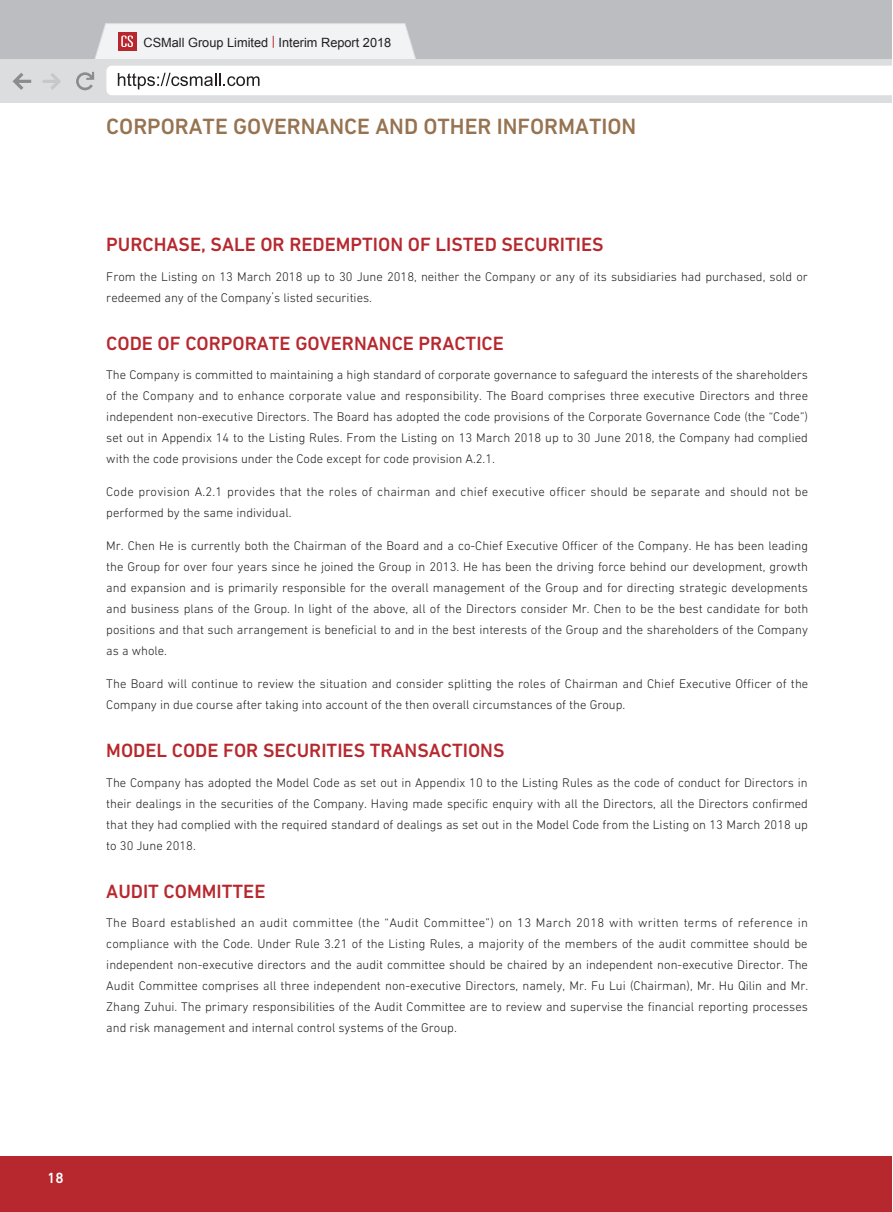
<style>
.page{position:relative;width:893px;height:1212px;background:#fff}
.page>*{position:absolute;margin:0;border:0;box-sizing:border-box;transform-origin:0 0}
.副主標題{font:500 22.5px "DIN Next LT Pro";color:#967351}
._3__標題{font:500 19.5px "DIN Next LT Pro";color:#b7282e}
.t1{font:500 15px "DIN Next LT Pro";color:#fff}
._1__內文{font:300 12.75px/21px "DIN Next LT Pro";color:#231f20;text-align:justify}
._1__內文-2{font:300 12.75px/21px "DIN Next LT Pro";letter-spacing:.02em;color:#231f20}
.t2{font:12.75px "Arial";color:#231f20}
.s1{color:#b7282e}
</style>
<div class="page">
<div style="left:0;top:0;width:892px;height:79px;background:#bcbdc0"></div>
<div style="left:0;top:60px;width:892px;height:43px;background:#dcdddf"></div>
<svg style="left:43px;top:75px;width:12px;height:13px"></svg>
<div style="left:0;top:1157px;width:892px;height:55px;background:#b7282e"></div>
<svg style="left:19px;top:75px;width:12px;height:13px"></svg>
<svg style="left:76px;top:23px;width:816px;height:72px"></svg>
<p class="t2" style="left:144px;top:34px;width:249px">CSMall Group Limited <span class="s1">|</span> Interim Report 2018</p>
<p class="副主標題" style="left:106px;top:113px;width:532px">CORPORATE GOVERNANCE AND OTHER INFORMATION</p>
<p class="_3__標題" style="left:106px;top:233px;width:499px">PURCHASE, SALE OR REDEMPTION OF LISTED SECURITIES</p>
<p class="_1__內文" style="left:106px;top:266px;width:703px">From the Listing on 13 March 2018 up to 30 June 2018, neither the Company or any of its subsidiaries had purchased, sold or redeemed any of the Company’s listed securities.</p>
<p class="_3__標題" style="left:106px;top:332px;width:399px">CODE OF CORPORATE GOVERNANCE PRACTICE</p>
<p class="_1__內文" style="left:106px;top:364px;width:703px">The Company is committed to maintaining a high standard of corporate governance to safeguard the interests of the shareholders of the Company and to enhance corporate value and responsibility. The Board comprises three executive Directors and three independent non-executive Directors. The Board has adopted the code provisions of the Corporate Governance Code (the “Code”) set out in Appendix 14 to the Listing Rules. From the Listing on 13 March 2018 up to 30 June 2018, the Company had complied with the code provisions under the Code except for code provision A.2.1.</p>
<p class="_1__內文-2" style="left:106px;top:481px;width:703px">Code provision A.2.1 provides that the roles of chairman and chief executive officer should be separate and should not be performed by the same individual.</p>
<p class="_1__內文" style="left:106px;top:535px;width:704px">Mr. Chen He is currently both the Chairman of the Board and a co-Chief Executive Officer of the Company. He has been leading the Group for over four years since he joined the Group in 2013. He has been the driving force behind our development, growth and expansion and is primarily responsible for the overall management of the Group and for directing strategic developments and business plans of the Group. In light of the above, all of the Directors consider Mr. Chen to be the best candidate for both positions and that such arrangement is beneficial to and in the best interests of the Group and the shareholders of the Company as a whole.</p>
<p class="_1__內文" style="left:106px;top:673px;width:704px">The Board will continue to review the situation and consider splitting the roles of Chairman and Chief Executive Officer of the<br>Company in due course after taking into account of the then overall circumstances of the Group.</p>
<p class="_3__標題" style="left:106px;top:739px;width:400px">MODEL CODE FOR SECURITIES TRANSACTIONS</p>
<p class="_1__內文" style="left:106px;top:772px;width:703px">The Company has adopted the Model Code as set out in Appendix 10 to the Listing Rules as the code of conduct for Directors in their dealings in the securities of the Company. Having made specific enquiry with all the Directors, all the Directors confirmed that they had complied with the required standard of dealings as set out in the Model Code from the Listing on 13 March 2018 up to 30 June 2018.</p>
<p class="_3__標題" style="left:106px;top:880px;width:161px">AUDIT COMMITTEE</p>
<p class="_1__內文" style="left:106px;top:912px;width:703px">The Board established an audit committee (the “Audit Committee”) on 13 March 2018 with written terms of reference in compliance with the Code. Under Rule 3.21 of the Listing Rules, a majority of the members of the audit committee should be independent non-executive directors and the audit committee should be chaired by an independent non-executive Director. The Audit Committee comprises all three independent non-executive Directors, namely, Mr. Fu Lui (Chairman), Mr. Hu Qilin and Mr.<br>Zhang Zuhui. The primary responsibilities of the Audit Committee are to review and supervise the financial reporting processes and risk management and internal control systems of the Group.</p>
<p class="t1" style="left:47px;top:1169px;width:18px">18</p>
</div>
